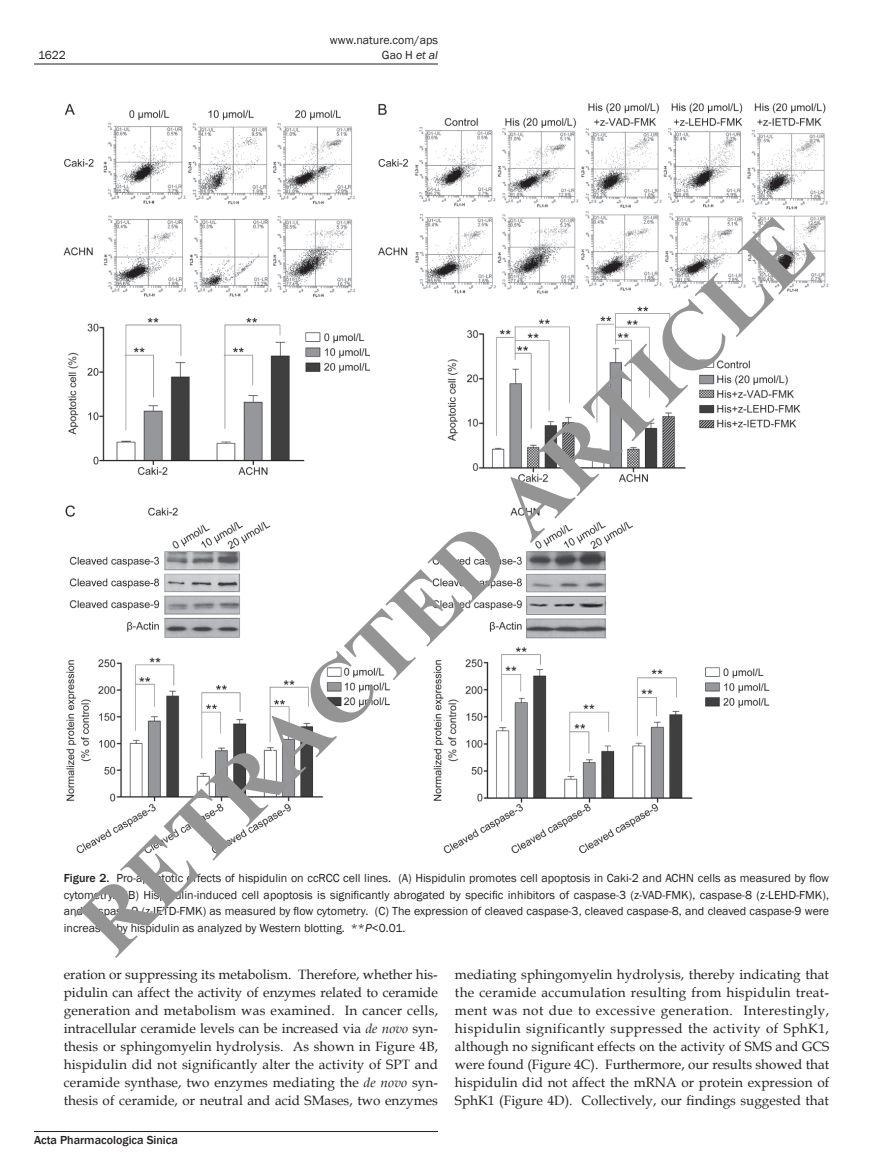
<style>
.page{position:relative;width:893px;height:1170px;background:#fff}
.page>*{position:absolute;margin:0;border:0;box-sizing:border-box;transform-origin:0 0}
.t1{font:700 90px "Times New Roman";color:#949494}
.t2{font:13.5px/18px "Book Antiqua";letter-spacing:.005em;color:#231f20;text-align:justify}
.t3{font:12px/16.5px "Franklin Gothic";color:#231f20;text-align:right}
.t4{font:500 12px "Franklin Gothic";color:#231f20}
.s1{font-style:italic}
.s2{font-weight:500}
</style>
<div class="page">
<hr style="left:34px;top:64px;width:404px;height:1px;background:#231f20">
<hr style="left:34px;top:1131px;width:404px;height:1px;background:#231f20">
<img style="left:64px;top:103px;width:765px;height:751px">
<p class="t3" style="left:38px;top:47px;width:29px">1622</p>
<p class="t3" style="left:330px;top:32px;width:110px;line-height:15px">www.nature.com/aps<br>Gao H <span class="s1">et al</span></p>
<h1 class="t1" style="left:48px;top:891px;width:999px;rotate:-45deg">RETRACTED ARTICLE</h1>
<p class="t3" style="left:64px;top:870px;width:767px;text-align:justify"><span class="s2">Figure 2.</span> Pro-apoptotic effects of hispidulin on ccRCC cell lines. (A) Hispidulin promotes cell apoptosis in Caki-2 and ACHN cells as measured by flow cytometry. (B) Hispidulin-induced cell apoptosis is significantly abrogated by specific inhibitors of caspase-3 (z-VAD-FMK), caspase-8 (z-LEHD-FMK), and caspase-9 (z-IETD-FMK) as measured by flow cytometry. (C) The expression of cleaved caspase-3, cleaved caspase-8, and cleaved caspase-9 were increased by hispidulin as analyzed by Western blotting. **<span class="s1">P</span>&lt;0.01.</p>
<p class="t2" style="left:64px;top:965px;width:376px">eration or suppressing its metabolism. Therefore, whether his&shy;pidulin can affect the activity of enzymes related to ceramide generation and metabolism was examined. In cancer cells, intracellular ceramide levels can be increased via <span class="s1">de novo</span> syn&shy;thesis or sphingomyelin hydrolysis. As shown in Figure 4B, hispidulin did not significantly alter the activity of SPT and ceramide synthase, two enzymes mediating the <span class="s1">de novo</span> syn&shy;thesis of ceramide, or neutral and acid SMases, two enzymes</p>
<p class="t2" style="left:455px;top:965px;width:376px">mediating sphingomyelin hydrolysis, thereby indicating that the ceramide accumulation resulting from hispidulin treat&shy;ment was not due to excessive generation. Interestingly, hispidulin significantly suppressed the activity of SphK1, although no significant effects on the activity of SMS and GCS were found (Figure 4C). Furthermore, our results showed that hispidulin did not affect the mRNA or protein expression of SphK1 (Figure 4D). Collectively, our findings suggested that</p>
<p class="t4" style="left:34px;top:1132px;width:145px">Acta Pharmacologica Sinica</p>
</div>
